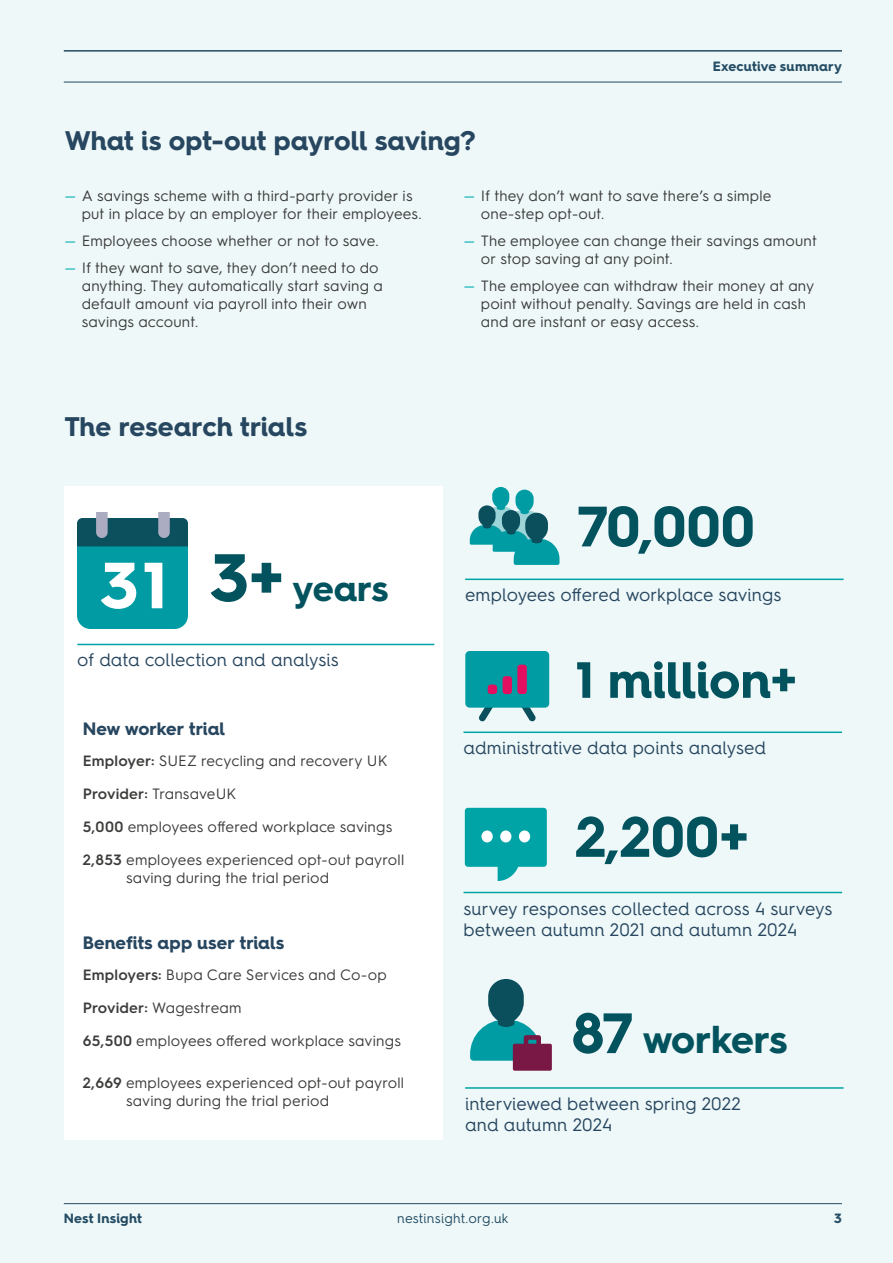
<style>
.page{position:relative;width:893px;height:1263px;background:#eef8f9}
.page>*{position:absolute;margin:0;border:0;box-sizing:border-box;transform-origin:0 0}
.t1{font:700 57px "Hurme Geometric Sans 4";color:#02535e}
.t2{font:700 51px "Hurme Geometric Sans 4";letter-spacing:-.01em;color:#02535e}
.t3{font:700 39px "Hurme Geometric Sans 4";letter-spacing:-.01em;color:#02535e}
.t4{font:700 36px "Hurme Geometric Sans 4";letter-spacing:-.01em;color:#02535e}
.t5{font:700 27px "Hurme Geometric Sans 4";color:#27465f}
.t6{font:18px/21px "Hurme Geometric Sans 4";color:#27465f}
.t7{font:700 18px "Hurme Geometric Sans 4";letter-spacing:.005em;color:#27465f}
.t8{font:15px/18px "Hurme Geometric Sans 3";letter-spacing:.01em;color:#3c3c3b}
.t9{font:700 13.5px "Hurme Geometric Sans 4";letter-spacing:.015em;color:#27465f}
.t10{font:13.5px "Hurme Geometric Sans 4";letter-spacing:.01em;color:#27465f}
.s1{color:#00acaf}
.s2{font-size:67.5px}
.s3{font-weight:600}
.s4{font-size:57px}
</style>
<div class="page">
<div style="left:65px;top:486px;width:378px;height:653px;background:#fff"></div>
<hr style="left:77px;top:644px;width:357px;height:1px;background:#00a3a6">
<div style="left:77px;top:518px;width:111px;height:111px;background:#009ba3;border-radius:14px"></div>
<svg style="left:101px;top:563px;width:35px;height:46px"></svg>
<svg style="left:145px;top:563px;width:17px;height:45px"></svg>
<svg style="left:77px;top:513px;width:111px;height:33px;background:#417380"></svg>
<hr style="left:463px;top:731px;width:379px;height:2px;background:#00a3a6">
<svg style="left:479px;top:708px;width:57px;height:13px"></svg>
<div style="left:465px;top:651px;width:84px;height:57px;background:#009ca3;border-radius:4px"></div>
<div style="left:517px;top:665px;width:10px;height:29px;background:#e20f60;border-radius:3px"></div>
<div style="left:503px;top:676px;width:9px;height:18px;background:#e20f60;border-radius:3px"></div>
<div style="left:488px;top:685px;width:9px;height:9px;background:#e20f60;border-radius:3px"></div>
<hr style="left:465px;top:579px;width:379px;height:1px;background:#00a3a6">
<svg style="left:470px;top:487px;width:89px;height:78px"></svg>
<hr style="left:463px;top:892px;width:379px;height:1px;background:#00a3a6">
<svg style="left:465px;top:808px;width:82px;height:73px"></svg>
<div style="left:481px;top:830px;width:12px;height:12px;background:#fff;border-radius:50%"></div>
<div style="left:500px;top:830px;width:11px;height:12px;background:#fff;border-radius:50%"></div>
<div style="left:519px;top:830px;width:11px;height:12px;background:#fff;border-radius:50%"></div>
<hr style="left:465px;top:1087px;width:379px;height:2px;background:#00a3a6">
<svg style="left:470px;top:979px;width:82px;height:92px"></svg>
<p class="t9" style="left:713px;top:57px;width:131px">Executive summary</p>
<h3 class="t5" style="left:65px;top:122px;width:412px">What is opt-out payroll saving?</h3>
<p class="t8" style="left:82px;top:186px;width:342px;text-indent:-17px"><span class="s1">—</span> A savings scheme with a third-party provider is put in place by an employer for their employees.</p>
<p class="t8" style="left:65px;top:231px;width:315px"><span class="s1">—</span> Employees choose whether or not to save.</p>
<p class="t8" style="left:82px;top:258px;width:302px;text-indent:-17px"><span class="s1">—</span> If they want to save, they don’t need to do anything. They automatically start saving a default amount via payroll into their own savings account.</p>
<p class="t8" style="left:481px;top:186px;width:292px;text-indent:-17px"><span class="s1">—</span> If they don’t want to save there’s a simple one-step opt-out.</p>
<p class="t8" style="left:481px;top:231px;width:338px;text-indent:-17px"><span class="s1">—</span> The employee can change their savings amount or stop saving at any point.</p>
<p class="t8" style="left:481px;top:276px;width:335px;text-indent:-17px"><span class="s1">—</span> The employee can withdraw their money at any point without penalty. Savings are held in cash and are instant or easy access.</p>
<h3 class="t5" style="left:65px;top:407px;width:244px">The research trials</h3>
<h3 class="t4" style="left:211px;top:563px;width:179px"><span class="s2">3+</span> years</h3>
<p class="t6" style="left:77px;top:649px;width:263px">of data collection and analysis</p>
<p class="t7" style="left:83px;top:716px;width:144px">New worker trial</p>
<p class="t8" style="left:83px;top:750px;width:306px"><span class="s3">Employer:</span> SUEZ recycling and recovery UK</p>
<p class="t8" style="left:83px;top:783px;width:155px"><span class="s3">Provider:</span> TransaveUK</p>
<p class="t8" style="left:83px;top:816px;width:311px"><span class="s3">5,000</span> employees offered workplace savings</p>
<p class="t8" style="left:126px;top:849px;width:280px;text-indent:-43px"><span class="s3">2,853</span> employees experienced opt-out payroll saving during the trial period</p>
<p class="t7" style="left:83px;top:930px;width:203px">Benefits app user trials</p>
<p class="t8" style="left:83px;top:964px;width:306px"><span class="s3">Employers:</span> Bupa Care Services and Co-op</p>
<p class="t8" style="left:83px;top:997px;width:160px"><span class="s3">Provider:</span> Wagestream</p>
<p class="t8" style="left:83px;top:1030px;width:320px"><span class="s3">65,500</span> employees offered workplace savings</p>
<p class="t8" style="left:126px;top:1072px;width:280px;text-indent:-43px"><span class="s3">2,669</span> employees experienced opt-out payroll saving during the trial period</p>
<h1 class="t1" style="left:577px;top:486px;width:179px">70,000</h1>
<p class="t6" style="left:465px;top:584px;width:318px">employees offered workplace savings</p>
<h2 class="t2" style="left:575px;top:644px;width:223px">1 million+</h2>
<p class="t6" style="left:463px;top:737px;width:304px">administrative data points analysed</p>
<h1 class="t1" style="left:575px;top:797px;width:175px">2,200+</h1>
<p class="t6" style="left:463px;top:897px;width:370px">survey responses collected across 4 surveys between autumn 2021 and autumn 2024</p>
<h3 class="t3" style="left:571px;top:1012px;width:218px"><span class="s4">87</span> workers</h3>
<p class="t6" style="left:465px;top:1093px;width:277px">interviewed between spring 2022 and autumn 2024</p>
<p class="t9" style="left:64px;top:1209px;width:80px">Nest Insight</p>
<p class="t10" style="left:397px;top:1209px;width:113px">nestinsight.org.uk</p>
<p class="t9" style="left:834px;top:1209px;width:9px">3</p>
</div>
